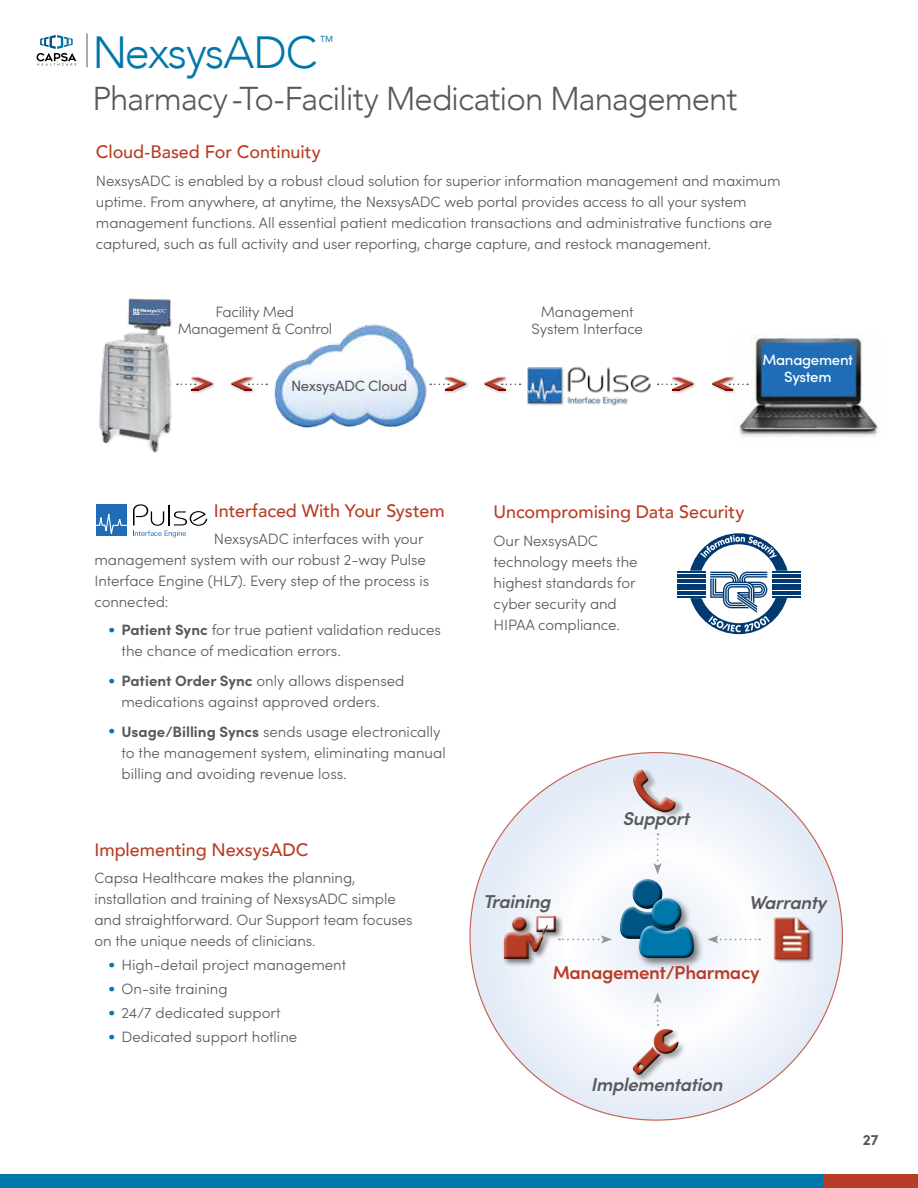
<style>
.page{position:relative;width:918px;height:1188px;background:#fff}
.page>*{position:absolute;margin:0;border:0;box-sizing:border-box;transform-origin:0 0}
.t1{font:300 45px "Avenir";letter-spacing:-.03em;color:#07a}
.t2{font:300 33px "Avenir";letter-spacing:-.03em;color:#58595b}
.t3{font:italic 600 18.6px "Sofia Pro";letter-spacing:-.02em;color:#58595b}
.t4{font:600 18.6px "Sofia Pro";letter-spacing:-.02em;color:#b83d26}
.t5{font:500 18px "Avenir";letter-spacing:-.005em;color:#b83d26}
.t6{font:300 15px/21px "Sofia Pro";letter-spacing:-.005em;color:#58595b}
.t7{font:500 15px/16.5px "Sofia Pro";letter-spacing:-.02em;color:#fff;text-align:center}
.t8{font:15px "Sofia Pro";letter-spacing:-.02em;color:#58595b}
.t9{font:700 15px "Sofia Pro";color:#58595b}
.t10{font:8.7px "Avenir";color:#07a}
.s1{font-weight:400;font-size:16.5px;color:#07a}
.s2{font-weight:700}
</style>
<div class="page">
<div style="left:0;top:1174px;width:825px;height:14px;background:#07a"></div>
<div style="left:824px;top:1174px;width:94px;height:14px;background:#b83d26"></div>
<svg style="left:37px;top:35px;width:39px;height:31px"></svg>
<hr style="left:86px;top:33px;width:2px;height:34px;background:#8f9091">
<img style="left:267px;top:324px;width:160px;height:104px">
<img style="left:521px;top:367px;width:130px;height:39px">
<img style="left:99px;top:298px;width:78px;height:155px">
<img style="left:734px;top:335px;width:144px;height:102px">
<div style="left:189px;top:376px;width:27px;height:19px;background:#000;opacity:.36"></div>
<div style="left:229px;top:376px;width:27px;height:19px;background:#000;opacity:.36"></div>
<svg style="left:231px;top:378px;width:36px;height:12px"></svg>
<svg style="left:177px;top:378px;width:35px;height:12px"></svg>
<div style="left:443px;top:376px;width:27px;height:19px;background:#000;opacity:.36"></div>
<div style="left:483px;top:376px;width:27px;height:19px;background:#000;opacity:.36"></div>
<svg style="left:485px;top:378px;width:36px;height:12px"></svg>
<svg style="left:430px;top:378px;width:36px;height:12px"></svg>
<div style="left:670px;top:376px;width:27px;height:19px;background:#000;opacity:.36"></div>
<div style="left:710px;top:376px;width:27px;height:19px;background:#000;opacity:.36"></div>
<svg style="left:712px;top:378px;width:36px;height:12px"></svg>
<svg style="left:658px;top:378px;width:35px;height:12px"></svg>
<svg style="left:96px;top:504px;width:111px;height:33px"></svg>
<svg style="left:677px;top:533px;width:123px;height:101px"></svg>
<svg style="left:470px;top:753px;width:372px;height:367px"></svg>
<div style="left:631px;top:1027px;width:56px;height:56px;background:#000;opacity:.37"></div>
<div style="left:630px;top:1027px;width:50px;height:44px;background:#fff"></div>
<div style="left:631px;top:1030px;width:50px;height:47px;background:#000;opacity:.75"></div>
<div style="left:635px;top:768px;width:51px;height:50px;background:#000;opacity:.27"></div>
<div style="left:629px;top:765px;width:50px;height:41px;background:#e3ebf7"></div>
<div style="left:633px;top:770px;width:47px;height:46px;background:#000;opacity:.75"></div>
<img style="left:769px;top:914px;width:51px;height:52px">
<div style="left:502px;top:914px;width:62px;height:53px;background:#000;opacity:.5"></div>
<div style="left:502px;top:915px;width:54px;height:46px;background:#000;opacity:.75"></div>
<svg style="left:504px;top:915px;width:108px;height:44px"></svg>
<svg style="left:707px;top:935px;width:53px;height:9px"></svg>
<div style="left:616px;top:874px;width:59px;height:62px;background:#f5f7fc"></div>
<div style="left:618px;top:883px;width:61px;height:60px;background:#f2f5fb"></div>
<div style="left:636px;top:895px;width:69px;height:74px;background:#000;opacity:.5"></div>
<div style="left:637px;top:902px;width:61px;height:60px;background:#000;opacity:.75"></div>
<svg style="left:133px;top:308px;width:34px;height:7px"></svg>
<svg style="left:633px;top:992px;width:46px;height:83px"></svg>
<svg style="left:633px;top:770px;width:43px;height:42px"></svg>
<svg style="left:620px;top:834px;width:74px;height:124px"></svg>
<h1 class="t1" style="left:92px;top:25px;width:226px">NexsysADC</h1>
<p class="t10" style="left:320px;top:31px;width:14px">TM</p>
<h2 class="t2" style="left:92px;top:79px;width:647px">Pharmacy-To-Facility Medication Management</h2>
<p class="t5" style="left:96px;top:136px;width:226px">Cloud-Based For Continuity</p>
<p class="t6" style="left:96px;top:169px;width:686px">NexsysADC is enabled by a robust cloud solution for superior information management and maximum uptime. From anywhere, at anytime, the NexsysADC web portal provides access to all your system management functions. All essential patient medication transactions and administrative functions are captured, such as full activity and user reporting, charge capture, and restock management.</p>
<p class="t6" style="left:178px;top:303px;width:156px;line-height:16.5px;text-align:center">Facility Med<br>Management &amp; Control</p>
<p class="t8" style="left:291px;top:374px;width:118px">NexsysADC Cloud</p>
<p class="t6" style="left:531px;top:303px;width:113px;line-height:16.5px;text-align:center">Management<br>System Interface</p>
<p class="t7" style="left:762px;top:351px;width:92px">Management<br>System</p>
<p class="t5" style="left:214px;top:495px;width:232px">Interfaced With Your System</p>
<p class="t6" style="left:94px;top:528px;width:336px;text-indent:119px">NexsysADC interfaces with your management system with our robust 2-way Pulse Interface Engine (HL7). Every step of the process is connected:</p>
<p class="t6" style="left:122px;top:619px;width:321px;text-indent:-14px"><span class="s1">•</span> <span class="s2">Patient Sync</span> for true patient validation reduces the chance of medication errors.</p>
<p class="t6" style="left:122px;top:669px;width:284px;text-indent:-14px"><span class="s1">•</span> <span class="s2">Patient Order Sync</span> only allows dispensed medications against approved orders.</p>
<p class="t6" style="left:122px;top:720px;width:326px;text-indent:-14px"><span class="s1">•</span> <span class="s2">Usage/Billing Syncs</span> sends usage electronically to the management system, eliminating manual billing and avoiding revenue loss.</p>
<p class="t5" style="left:94px;top:834px;width:215px">Implementing NexsysADC</p>
<p class="t6" style="left:94px;top:867px;width:320px">Capsa Healthcare makes the planning, installation and training of NexsysADC simple and straightforward. Our Support team focuses on the unique needs of clinicians.</p>
<p class="t6" style="left:108px;top:954px;width:240px"><span class="s1">•</span> High-detail project management</p>
<p class="t6" style="left:108px;top:978px;width:121px"><span class="s1">•</span> On-site training</p>
<p class="t6" style="left:108px;top:1002px;width:174px"><span class="s1">•</span> 24/7 dedicated support</p>
<p class="t6" style="left:108px;top:1026px;width:191px"><span class="s1">•</span> Dedicated support hotline</p>
<p class="t5" style="left:494px;top:496px;width:252px">Uncompromising Data Security</p>
<p class="t6" style="left:494px;top:529px;width:145px">Our NexsysADC technology meets the highest standards for cyber security and<br>HIPAA compliance.</p>
<p class="t3" style="left:483px;top:888px;width:69px">Training</p>
<p class="t3" style="left:623px;top:805px;width:68px">Support</p>
<p class="t3" style="left:749px;top:889px;width:79px">Warranty</p>
<p class="t4" style="left:553px;top:958px;width:208px">Management/Pharmacy</p>
<p class="t3" style="left:591px;top:1071px;width:133px">Implementation</p>
<p class="t9" style="left:863px;top:1128px;width:17px">27</p>
</div>
